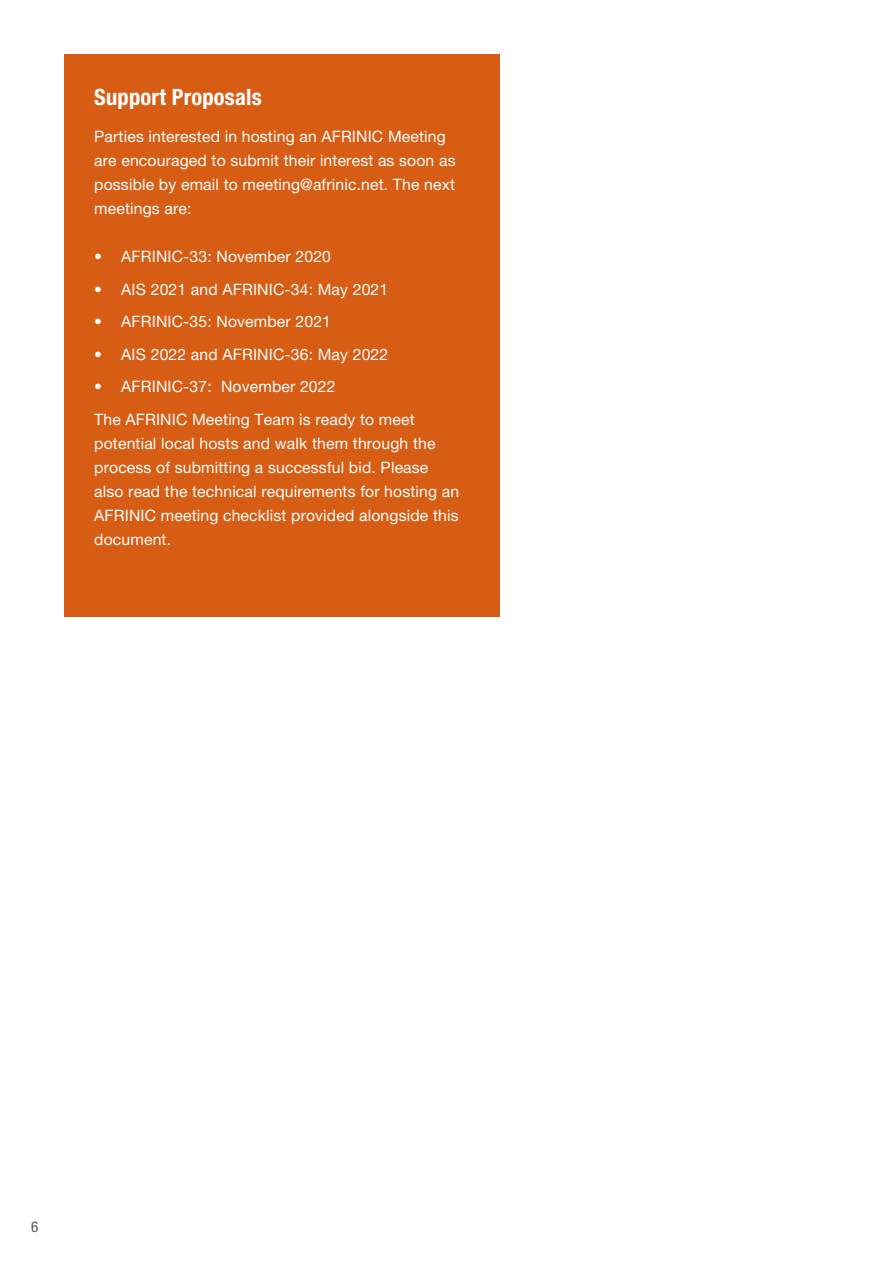
<style>
.page{position:relative;width:893px;height:1263px;background:#fff}
.page>*{position:absolute;margin:0;border:0;box-sizing:border-box;transform-origin:0 0}
.t1{font:700 condensed 22.5px "Helvetica Neue LT Pro";letter-spacing:.01em;color:#fff}
.t2{font:15.75px/24px "Helvetica Neue LT Pro";letter-spacing:.01em;color:#fff}
.t3{font:condensed 15px "Helvetica Neue LT Pro";color:#57585a}
</style>
<div class="page">
<div style="left:64px;top:54px;width:435px;height:562px;background:#d75d14"></div>
<h1 class="t1" style="left:94px;top:84px;width:169px">Support Proposals</h1>
<p class="t2" style="left:94px;top:124px;width:363px">Parties interested in hosting an AFRINIC Meeting are encouraged to submit their interest as soon as possible by email to meeting@afrinic.net. The next meetings are:</p>
<p class="t2" style="left:94px;top:244px;width:238px">• AFRINIC-33: November 2020</p>
<p class="t2" style="left:94px;top:277px;width:296px">• AIS 2021 and AFRINIC-34: May 2021</p>
<p class="t2" style="left:94px;top:309px;width:238px">• AFRINIC-35: November 2021</p>
<p class="t2" style="left:94px;top:342px;width:296px">• AIS 2022 and AFRINIC-36: May 2022</p>
<p class="t2" style="left:94px;top:370px;width:322px;line-height:32.5px">• AFRINIC-37: November 2022<br>The AFRINIC Meeting Team is ready to meet</p>
<p class="t2" style="left:94px;top:431px;width:366px">potential local hosts and walk them through the process of submitting a successful bid. Please also read the technical requirements for hosting an AFRINIC meeting checklist provided alongside this document.</p>
<p class="t3" style="left:31px;top:1218px;width:9px">6</p>
</div>
